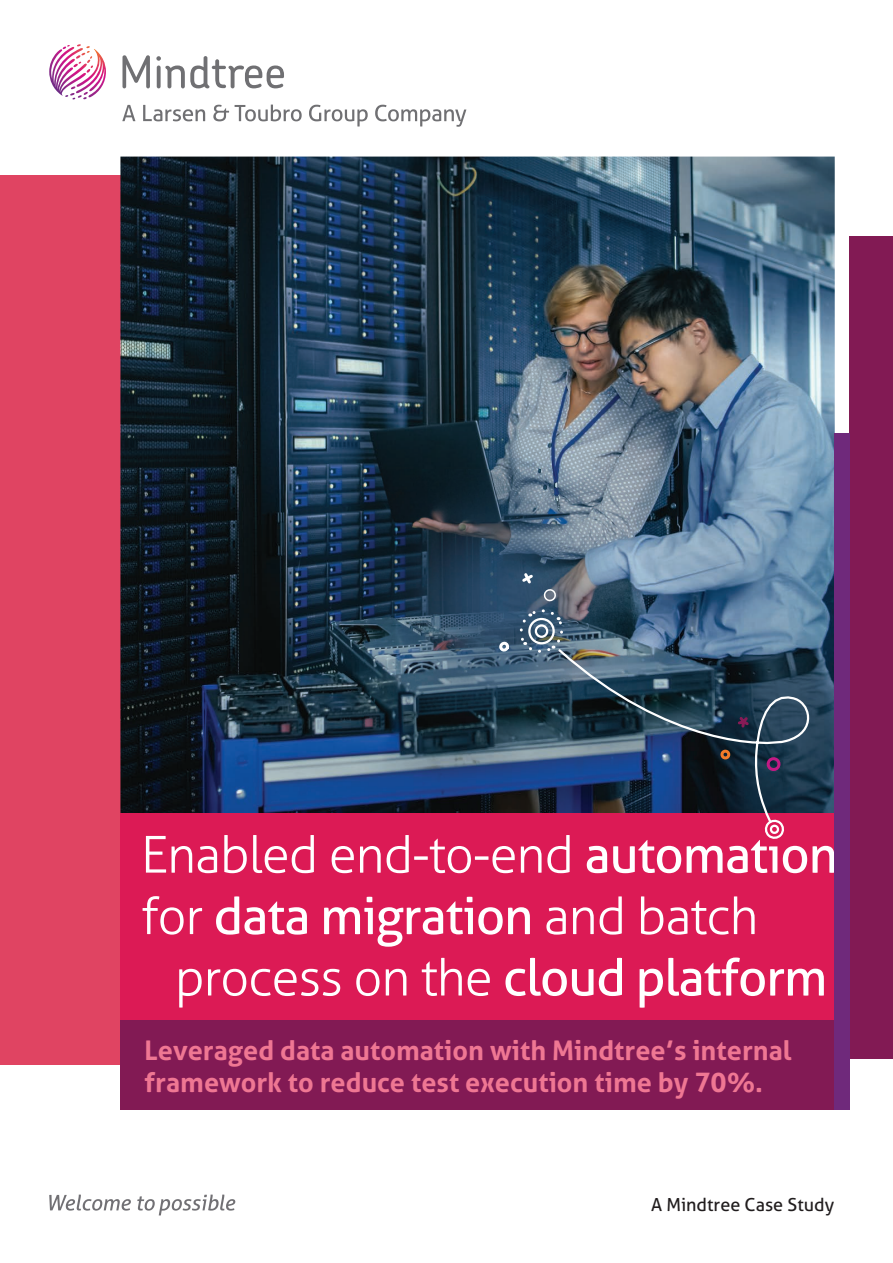
<style>
.page{position:relative;width:893px;height:1263px;background:#fff}
.page>*{position:absolute;margin:0;border:0;box-sizing:border-box;transform-origin:0 0}
.t1{font:300 51px/61.3px "Aller Typo";letter-spacing:-.025em;color:#fff}
.t2{font:51px "Aller Typo";letter-spacing:-.025em;color:#fff}
.t3{font:700 27px/32.4px "Aller Typo";color:#ef7793}
.t4{font:18px "Aller Typo";color:#211d1e}
.s1{font-weight:400}
.s2{font-weight:300}
</style>
<div class="page">
<div style="left:0;top:175px;width:270px;height:890px;background:#e04462"></div>
<img style="left:120px;top:157px;width:715px;height:656px">
<img style="left:364px;top:470px;width:263px;height:262px">
<svg style="left:49px;top:1194px;width:186px;height:21px"></svg>
<div style="left:120px;top:813px;width:723px;height:272px;background:#dc1a55"></div>
<div style="left:120px;top:1020px;width:723px;height:90px;background:#821a54"></div>
<div style="left:850px;top:236px;width:43px;height:823px;background:#821a54"></div>
<div style="left:834px;top:433px;width:16px;height:677px;background:#6f297b"></div>
<svg style="left:122px;top:55px;width:162px;height:33px"></svg>
<svg style="left:49px;top:44px;width:54px;height:52px"></svg>
<svg style="left:122px;top:105px;width:13px;height:16px"></svg>
<svg style="left:143px;top:105px;width:62px;height:16px"></svg>
<svg style="left:213px;top:105px;width:16px;height:16px"></svg>
<svg style="left:235px;top:105px;width:67px;height:16px"></svg>
<svg style="left:309px;top:105px;width:59px;height:22px"></svg>
<svg style="left:375px;top:105px;width:91px;height:22px"></svg>
<svg style="left:520px;top:610px;width:43px;height:42px;background:#536d83"></svg>
<svg style="left:542px;top:587px;width:15px;height:16px"></svg>
<svg style="left:496px;top:639px;width:15px;height:15px"></svg>
<svg style="left:520px;top:571px;width:15px;height:15px"></svg>
<div style="left:528px;top:618px;width:27px;height:26px;border:2px solid #fff;border-radius:50%"></div>
<div style="left:535px;top:624px;width:13px;height:14px;border:2px solid #fff;border-radius:50%"></div>
<svg style="left:556px;top:647px;width:262px;height:170px;background:#2d4159"></svg>
<svg style="left:764px;top:817px;width:20px;height:22px"></svg>
<svg style="left:736px;top:714px;width:15px;height:15px"></svg>
<svg style="left:717px;top:747px;width:16px;height:14px"></svg>
<svg style="left:763px;top:754px;width:21px;height:18px"></svg>
<h1 class="t1" style="left:141px;top:824px;width:699px">Enabled end-to-end <span class="s1">automation </span>for <span class="s1">data migration</span> and batch</h1>
<h1 class="t2" style="left:175px;top:946px;width:654px"><span class="s2">process on the</span> cloud platform</h1>
<p class="t3" style="left:145px;top:1034px;width:648px">Leveraged data automation with Mindtree’s internal framework to reduce test execution time by 70%.</p>
<p class="t4" style="left:651px;top:1193px;width:185px">A Mindtree Case Study</p>
</div>
